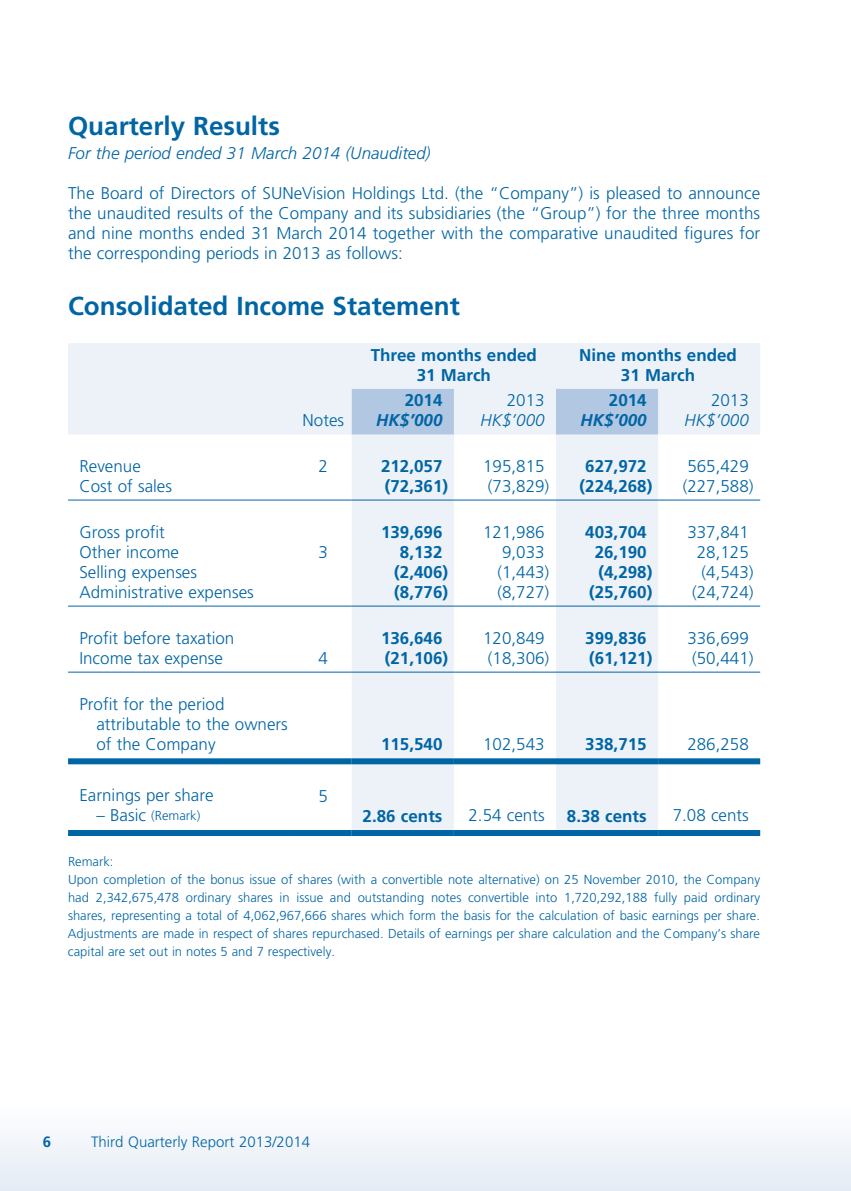
<style>
.page{position:relative;width:851px;height:1191px;background:#fff}
.page>*{position:absolute;margin:0;border:0;box-sizing:border-box;transform-origin:0 0}
.t1{font:700 26px "Frutiger LT Std";color:#0065a4}
.t2{font:300 17px/20px "Frutiger LT Std";color:#0065a4;text-align:justify}
.t3{font:700 17px/20px "Frutiger";color:#0065a4;text-align:center}
.t4{font:italic 300 17px "Frutiger";color:#0065a4}
.t5{font:italic 700 17px "Frutiger";color:#0065a4}
.t6{font:300 17px "Frutiger";color:#0065a4}
.t7{font:300 15px "Frutiger LT Std";color:#0065a4}
.t8{font:700 15px "Frutiger";color:#0065a4}
.t9{font:300 13px/18px "Frutiger LT Std";color:#0065a4}
.s1{font-size:17px}
</style>
<div class="page">
<div style="left:0;top:1104px;width:850px;height:87px;background:#f1f4f9"></div>
<hr style="left:850px;top:1104px;width:1px;height:87px;background:#f1f4f9">
<svg style="left:68px;top:343px;width:692px;height:487px"></svg>
<svg style="left:351px;top:389px;width:307px;height:45px;background:#c5d5e9"></svg>
<hr style="left:68px;top:499px;width:227px;height:1px;background:#0065a4">
<hr style="left:295px;top:499px;width:56px;height:1px;background:#0065a4">
<hr style="left:351px;top:499px;width:103px;height:1px;background:#0065a4">
<hr style="left:454px;top:499px;width:102px;height:1px;background:#0065a4">
<hr style="left:556px;top:499px;width:102px;height:1px;background:#0065a4">
<hr style="left:658px;top:499px;width:102px;height:1px;background:#0065a4">
<hr style="left:68px;top:605px;width:227px;height:1px;background:#0065a4">
<hr style="left:295px;top:605px;width:56px;height:1px;background:#0065a4">
<hr style="left:351px;top:605px;width:103px;height:1px;background:#0065a4">
<hr style="left:454px;top:605px;width:102px;height:1px;background:#0065a4">
<hr style="left:556px;top:605px;width:102px;height:1px;background:#0065a4">
<hr style="left:658px;top:605px;width:102px;height:1px;background:#0065a4">
<hr style="left:68px;top:671px;width:227px;height:1px;background:#0065a4">
<hr style="left:295px;top:671px;width:56px;height:1px;background:#0065a4">
<hr style="left:351px;top:671px;width:103px;height:1px;background:#0065a4">
<hr style="left:454px;top:671px;width:102px;height:1px;background:#0065a4">
<hr style="left:556px;top:671px;width:102px;height:1px;background:#0065a4">
<hr style="left:658px;top:671px;width:102px;height:1px;background:#0065a4">
<div style="left:68px;top:758px;width:227px;height:6px;background:#0065a4"></div>
<div style="left:295px;top:758px;width:56px;height:6px;background:#0065a4"></div>
<div style="left:351px;top:758px;width:103px;height:6px;background:#0065a4"></div>
<div style="left:454px;top:758px;width:102px;height:6px;background:#0065a4"></div>
<div style="left:556px;top:758px;width:102px;height:6px;background:#0065a4"></div>
<div style="left:658px;top:758px;width:102px;height:6px;background:#0065a4"></div>
<div style="left:68px;top:830px;width:227px;height:6px;background:#0065a4"></div>
<div style="left:295px;top:830px;width:56px;height:6px;background:#0065a4"></div>
<div style="left:351px;top:830px;width:103px;height:6px;background:#0065a4"></div>
<div style="left:454px;top:830px;width:102px;height:6px;background:#0065a4"></div>
<div style="left:556px;top:830px;width:102px;height:6px;background:#0065a4"></div>
<div style="left:658px;top:830px;width:102px;height:6px;background:#0065a4"></div>
<h1 class="t1" style="left:68px;top:111px;width:213px">Quarterly Results</h1>
<p class="t4" style="left:68px;top:143px;width:364px">For the period ended 31 March 2014 (Unaudited)</p>
<p class="t2" style="left:68px;top:183px;width:693px">The Board of Directors of SUNeVision Holdings Ltd. (the “Company”) is pleased to announce the unaudited results of the Company and its subsidiaries (the “Group”) for the three months and nine months ended 31 March 2014 together with the comparative unaudited figures for the corresponding periods in 2013 as follows:</p>
<h1 class="t1" style="left:68px;top:290px;width:393px">Consolidated Income Statement</h1>
<p class="t3" style="left:370px;top:345px;width:168px">Three months ended<br>31 March</p>
<p class="t3" style="left:579px;top:345px;width:159px">Nine months ended<br>31 March</p>
<p class="t3" style="left:404px;top:390px;width:39px">2014</p>
<p class="t2" style="left:506px;top:390px;width:39px">2013</p>
<p class="t3" style="left:608px;top:390px;width:39px">2014</p>
<p class="t2" style="left:711px;top:390px;width:39px">2013</p>
<p class="t6" style="left:302px;top:411px;width:43px">Notes</p>
<p class="t5" style="left:376px;top:410px;width:68px">HK$’000</p>
<p class="t4" style="left:480px;top:411px;width:66px">HK$’000</p>
<p class="t5" style="left:580px;top:410px;width:68px">HK$’000</p>
<p class="t4" style="left:684px;top:411px;width:66px">HK$’000</p>
<p class="t2" style="left:79px;top:456px;width:63px">Revenue</p>
<p class="t6" style="left:318px;top:456px;width:11px">2</p>
<p class="t3" style="left:381px;top:456px;width:63px">212,057</p>
<p class="t2" style="left:483px;top:456px;width:63px">195,815</p>
<p class="t3" style="left:585px;top:456px;width:63px">627,972</p>
<p class="t2" style="left:687px;top:456px;width:63px">565,429</p>
<p class="t2" style="left:79px;top:476px;width:94px">Cost of sales</p>
<p class="t3" style="left:385px;top:476px;width:65px">(72,361)</p>
<p class="t2" style="left:488px;top:476px;width:63px">(73,829)</p>
<p class="t3" style="left:579px;top:476px;width:74px">(224,268)</p>
<p class="t2" style="left:682px;top:476px;width:72px">(227,588)</p>
<p class="t2" style="left:79px;top:522px;width:87px">Gross profit</p>
<p class="t3" style="left:381px;top:522px;width:63px">139,696</p>
<p class="t2" style="left:483px;top:522px;width:63px">121,986</p>
<p class="t3" style="left:585px;top:522px;width:63px">403,704</p>
<p class="t2" style="left:687px;top:522px;width:63px">337,841</p>
<p class="t2" style="left:79px;top:542px;width:101px">Other income</p>
<p class="t6" style="left:318px;top:542px;width:11px">3</p>
<p class="t3" style="left:400px;top:542px;width:44px">8,132</p>
<p class="t2" style="left:502px;top:542px;width:44px">9,033</p>
<p class="t3" style="left:594px;top:542px;width:53px">26,190</p>
<p class="t2" style="left:696px;top:542px;width:53px">28,125</p>
<p class="t2" style="left:79px;top:562px;width:119px">Selling expenses</p>
<p class="t3" style="left:394px;top:562px;width:55px">(2,406)</p>
<p class="t2" style="left:497px;top:562px;width:53px">(1,443)</p>
<p class="t3" style="left:598px;top:562px;width:55px">(4,298)</p>
<p class="t2" style="left:701px;top:562px;width:53px">(4,543)</p>
<p class="t2" style="left:79px;top:582px;width:176px">Administrative expenses</p>
<p class="t3" style="left:394px;top:582px;width:55px">(8,776)</p>
<p class="t2" style="left:497px;top:582px;width:53px">(8,727)</p>
<p class="t3" style="left:589px;top:582px;width:65px">(25,760)</p>
<p class="t2" style="left:692px;top:582px;width:63px">(24,724)</p>
<p class="t2" style="left:79px;top:628px;width:156px">Profit before taxation</p>
<p class="t3" style="left:381px;top:628px;width:63px">136,646</p>
<p class="t2" style="left:483px;top:628px;width:63px">120,849</p>
<p class="t3" style="left:585px;top:628px;width:63px">399,836</p>
<p class="t2" style="left:687px;top:628px;width:63px">336,699</p>
<p class="t2" style="left:79px;top:648px;width:145px">Income tax expense</p>
<p class="t6" style="left:318px;top:648px;width:11px">4</p>
<p class="t3" style="left:385px;top:648px;width:65px">(21,106)</p>
<p class="t2" style="left:488px;top:648px;width:63px">(18,306)</p>
<p class="t3" style="left:589px;top:648px;width:65px">(61,121)</p>
<p class="t2" style="left:692px;top:648px;width:63px">(50,441)</p>
<p class="t2" style="left:96px;top:694px;width:193px;text-align:left;text-indent:-17px">Profit for the period attributable to the owners of the Company</p>
<p class="t3" style="left:381px;top:734px;width:63px">115,540</p>
<p class="t2" style="left:483px;top:734px;width:63px">102,543</p>
<p class="t3" style="left:585px;top:734px;width:63px">338,715</p>
<p class="t2" style="left:687px;top:734px;width:63px">286,258</p>
<p class="t2" style="left:79px;top:786px;width:136px">Earnings per share</p>
<p class="t6" style="left:318px;top:786px;width:11px">5</p>
<p class="t9" style="left:96px;top:807px;width:105px"><span class="s1">– Basic</span> (Remark)</p>
<p class="t3" style="left:362px;top:806px;width:81px">2.86 cents</p>
<p class="t2" style="left:468px;top:806px;width:78px">2.54 cents</p>
<p class="t3" style="left:566px;top:806px;width:81px">8.38 cents</p>
<p class="t2" style="left:672px;top:806px;width:78px">7.08 cents</p>
<p class="t9" style="left:68px;top:853px;width:693px">Remark:<br>Upon completion of the bonus issue of shares (with a convertible note alternative) on 25 November 2010, the Company had 2,342,675,478 ordinary shares in issue and outstanding notes convertible into 1,720,292,188 fully paid ordinary shares, representing a total of 4,062,967,666 shares which form the basis for the calculation of basic earnings per share.<br>Adjustments are made in respect of shares repurchased. Details of earnings per share calculation and the Company’s share capital are set out in notes 5 and 7 respectively.</p>
<p class="t8" style="left:43px;top:1133px;width:10px">6</p>
<p class="t7" style="left:91px;top:1133px;width:220px">Third Quarterly Report 2013/2014</p>
</div>
